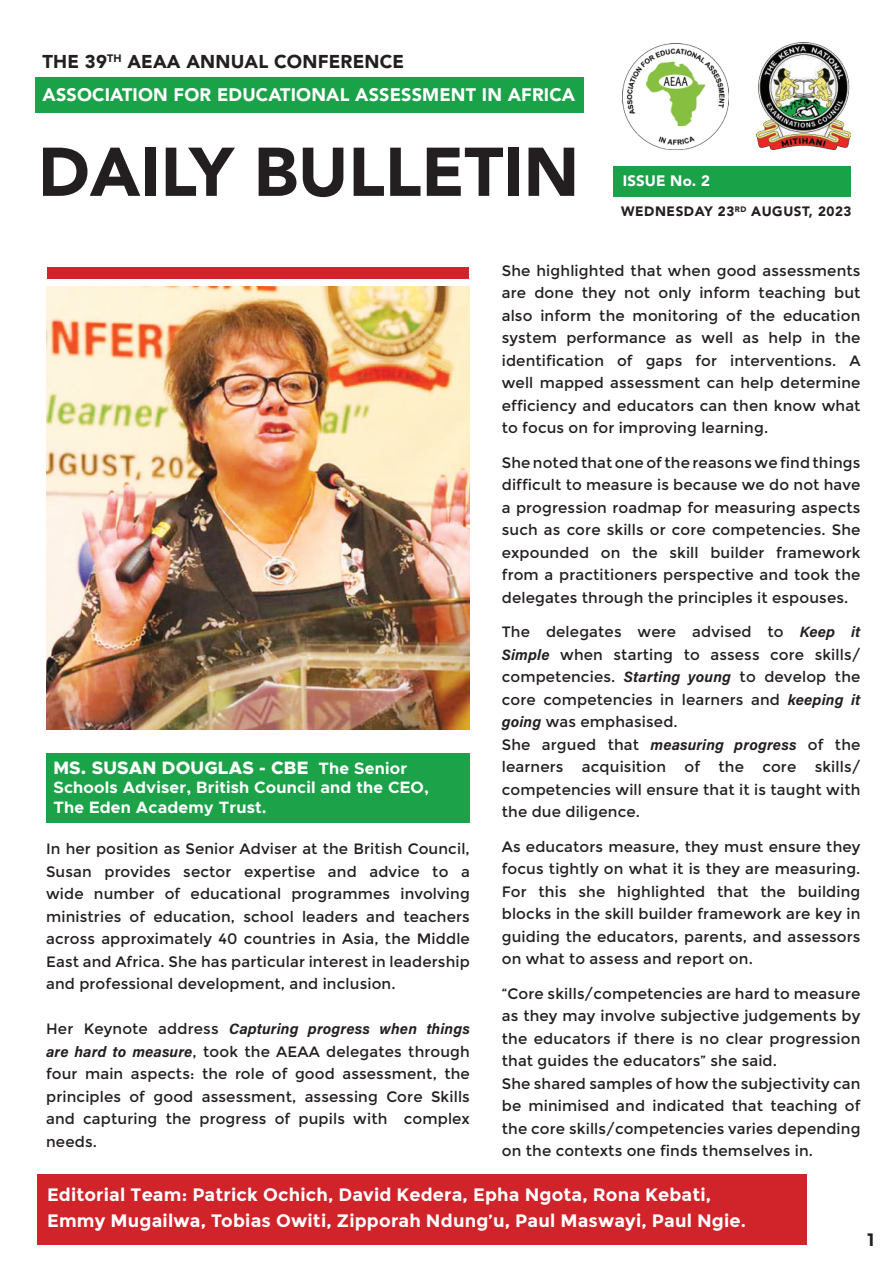
<style>
.page{position:relative;width:893px;height:1263px;background:#fff}
.page>*{position:absolute;margin:0;border:0;box-sizing:border-box;transform-origin:0 0}
.t1{font:900 68.1px "Avenir LT Std";color:#231f20}
.t2{font:900 18.45px "Avenir LT Std";letter-spacing:.01em;color:#231f20}
.t3{font:700 18px/25.5px "Montserrat";letter-spacing:.01em;color:#fff}
.t4{font:900 18px "Avenir LT Std";letter-spacing:.01em;color:#fff}
.t5{font:800 18px "Metropolis";letter-spacing:.01em;color:#fff}
.t6{font:700 18px "Montserrat";color:#231f20}
.t7{font:700 16.5px/19.5px "Metropolis";letter-spacing:.01em;color:#fff}
.t8{font:15px/22.5px "Montserrat";letter-spacing:.01em;color:#231f20;text-align:justify}
.t9{font:15px "Acumin Variable Concept";letter-spacing:.01em;color:#231f20}
.t10{font:900 15px "Avenir LT Std";letter-spacing:.01em;color:#fff}
.t11{font:900 13.5px "Avenir LT Std";letter-spacing:.04em;color:#231f20}
.s1{font-weight:700;font-size:16.5px}
.s2{font-family:"Montserrat"}
.s3{font-family:"Acumin Variable Concept"}
</style>
<div class="page">
<img style="left:46px;top:287px;width:424px;height:442px">
<img style="left:757px;top:43px;width:93px;height:107px">
<img style="left:622px;top:44px;width:106px;height:106px">
<div style="left:35px;top:77px;width:549px;height:36px;background:#1aa249"></div>
<div style="left:613px;top:166px;width:237px;height:30px;background:#1aa249"></div>
<div style="left:47px;top:753px;width:423px;height:69px;background:#1ca249"></div>
<div style="left:37px;top:1174px;width:769px;height:71px;background:#d1232a"></div>
<div style="left:47px;top:268px;width:422px;height:11px;background:#d1232a"></div>
<p class="t2" style="left:43px;top:51px;width:363px">THE 39<sup>TH</sup> AEAA ANNUAL CONFERENCE</p>
<p class="t4" style="left:43px;top:84px;width:534px">ASSOCIATION FOR EDUCATIONAL ASSESSMENT IN AFRICA</p>
<h1 class="t1" style="left:38px;top:131px;width:542px">DAILY BULLETIN</h1>
<p class="t10" style="left:623px;top:172px;width:89px">ISSUE No. 2</p>
<p class="t11" style="left:621px;top:204px;width:232px">WEDNESDAY 23<sup>RD</sup> AUGUST, 2023</p>
<p class="t5" style="left:53px;top:756px;width:355px">MS. SUSAN DOUGLAS - CBE <span class="s1">The Senior</span></p>
<p class="t7" style="left:53px;top:777px;width:377px">Schools Adviser, British Council and the CEO,<br>The Eden Academy Trust.</p>
<p class="t8" style="left:46px;top:838px;width:425px">In her position as Senior Adviser at the British Council, Susan provides sector expertise and advice to a wide number of educational programmes involving ministries of education, school leaders and teachers across approximately 40 countries in Asia, the Middle East and Africa. She has particular interest in leadership and professional development, and inclusion.</p>
<p class="t9" style="left:46px;top:1018px;width:425px"><span class="s2">Her Keynote address</span> Capturing progress when things</p>
<p class="t8" style="left:46px;top:1040px;width:425px"><span class="s3">are hard to measure</span>, took the AEAA delegates through four main aspects: the role of good assessment, the principles of good assessment, assessing Core Skills and capturing the progress of pupils with complex needs.</p>
<p class="t8" style="left:502px;top:259px;width:360px">She highlighted that when good assessments are done they not only inform teaching but also inform the monitoring of the education system performance as well as help in the identification of gaps for interventions. A well mapped assessment can help determine efficiency and educators can then know what to focus on for improving learning.</p>
<p class="t8" style="left:502px;top:451px;width:360px">She noted that one of the reasons we find things difficult to measure is because we do not have a progression roadmap for measuring aspects such as core skills or core competencies. She expounded on the skill builder framework from a practitioners perspective and took the delegates through the principles it espouses.</p>
<p class="t8" style="left:502px;top:621px;width:360px;text-align:left">The delegates were advised to <span class="s3">Keep it Simple</span> when starting to assess core skills/ competencies. <span class="s3">Starting young</span> to develop the core competencies in learners and <span class="s3">keeping it going</span> was emphasised.<br>She argued that <span class="s3">measuring progress</span> of the learners acquisition of the core skills/ competencies will ensure that it is taught with the due diligence.</p>
<p class="t8" style="left:502px;top:835px;width:360px">As educators measure, they must ensure they focus tightly on what it is they are measuring.<br>For this she highlighted that the building blocks in the skill builder framework are key in guiding the educators, parents, and assessors on what to assess and report on.</p>
<p class="t8" style="left:502px;top:982px;width:360px;text-align:left">“Core skills/competencies are hard to measure as they may involve subjective judgements by the educators if there is no clear progression that guides the educators” she said.<br>She shared samples of how the subjectivity can be minimised and indicated that teaching of the core skills/competencies varies depending on the contexts one finds themselves in.</p>
<p class="t3" style="left:47px;top:1182px;width:700px">Editorial Team: Patrick Ochich, David Kedera, Epha Ngota, Rona Kebati,<br>Emmy Mugailwa, Tobias Owiti, Zipporah Ndung’u, Paul Maswayi, Paul Ngie.</p>
<p class="t6" style="left:867px;top:1229px;width:9px">1</p>
</div>
